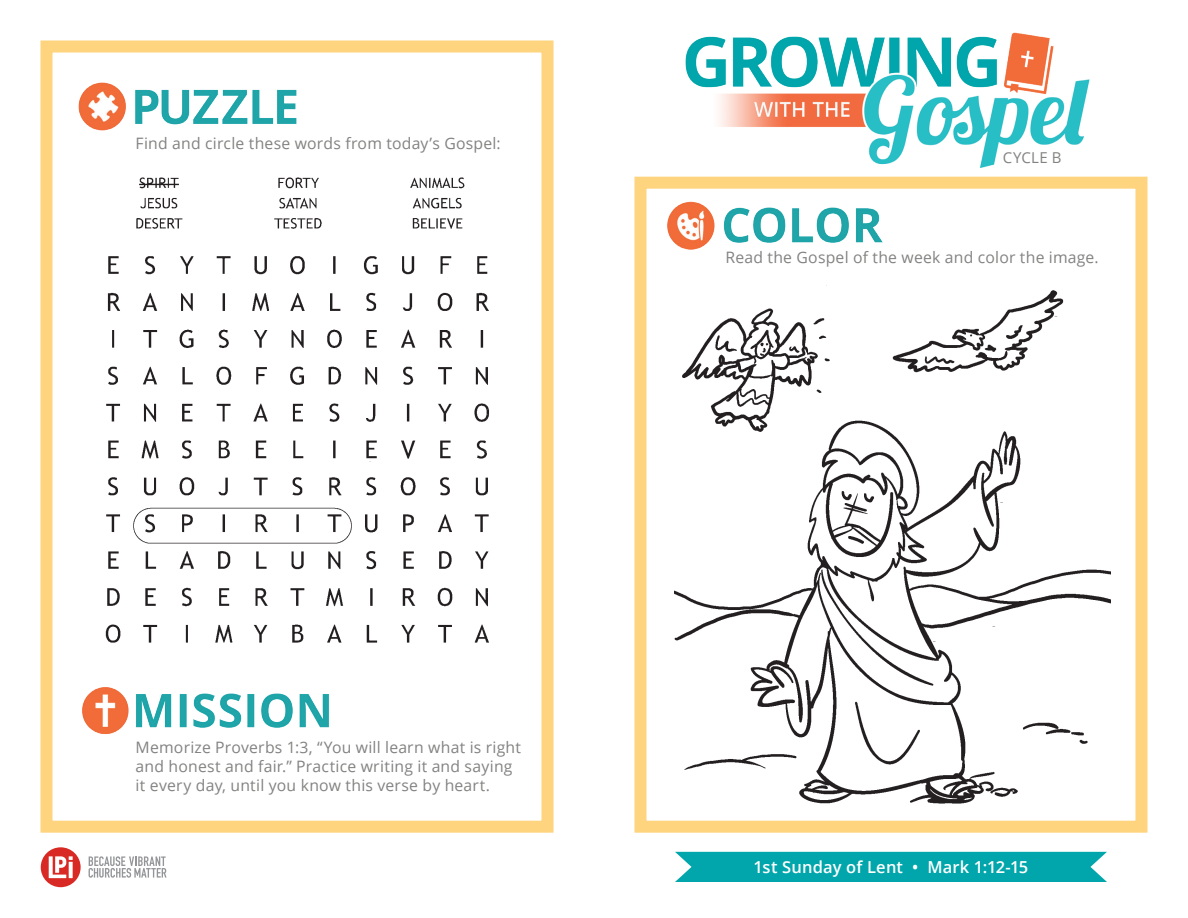
<style>
.page{position:relative;width:1188px;height:918px;background:#fff}
.page>*{position:absolute;margin:0;border:0;box-sizing:border-box;transform-origin:0 0}
.t1{font:600 16.5px "Open Sans";letter-spacing:.01em;color:#fff}
.t2{font:15.75px/18.9px "Open Sans";letter-spacing:.015em;color:#828281}
.t3{font:15px "Open Sans";letter-spacing:.02em;color:#828281}
</style>
<div class="page">
<div style="left:40px;top:40px;width:514px;height:793px;border:12px solid #fed47e"></div>
<div style="left:634px;top:177px;width:514px;height:656px;border:12px solid #fed47e"></div>
<img style="left:667px;top:201px;width:216px;height:49px">
<img style="left:82px;top:687px;width:247px;height:47px">
<img style="left:78px;top:82px;width:219px;height:49px">
<img style="left:672px;top:32px;width:429px;height:145px">
<svg style="left:89px;top:856px;width:78px;height:22px"></svg>
<div style="left:41px;top:847px;width:40px;height:40px;background:#d82924;border-radius:50%"></div>
<svg style="left:49px;top:856px;width:24px;height:22px"></svg>
<svg style="left:69px;top:862px;width:4px;height:16px"></svg>
<div style="left:675px;top:852px;width:432px;height:30px;background:#00a6ab"></div>
<img style="left:105px;top:177px;width:384px;height:466px">
<img style="left:675px;top:285px;width:435px;height:519px">
<div style="left:687px;top:775px;width:55px;height:31px;background:#fff"></div>
<p class="t2" style="left:136px;top:133px;width:367px">Find and circle these words from today’s Gospel:</p>
<p class="t2" style="left:136px;top:738px;width:387px">Memorize Proverbs 1:3, “You will learn what is right and honest and fair.” Practice writing it and saying it every day, until you know this verse by heart.</p>
<p class="t3" style="left:1003px;top:148px;width:60px">CYCLE B</p>
<p class="t2" style="left:726px;top:247px;width:375px">Read the Gospel of the week and color the image.</p>
<p class="t1" style="left:754px;top:856px;width:276px">1st Sunday of Lent • Mark 1:12-15</p>
</div>
